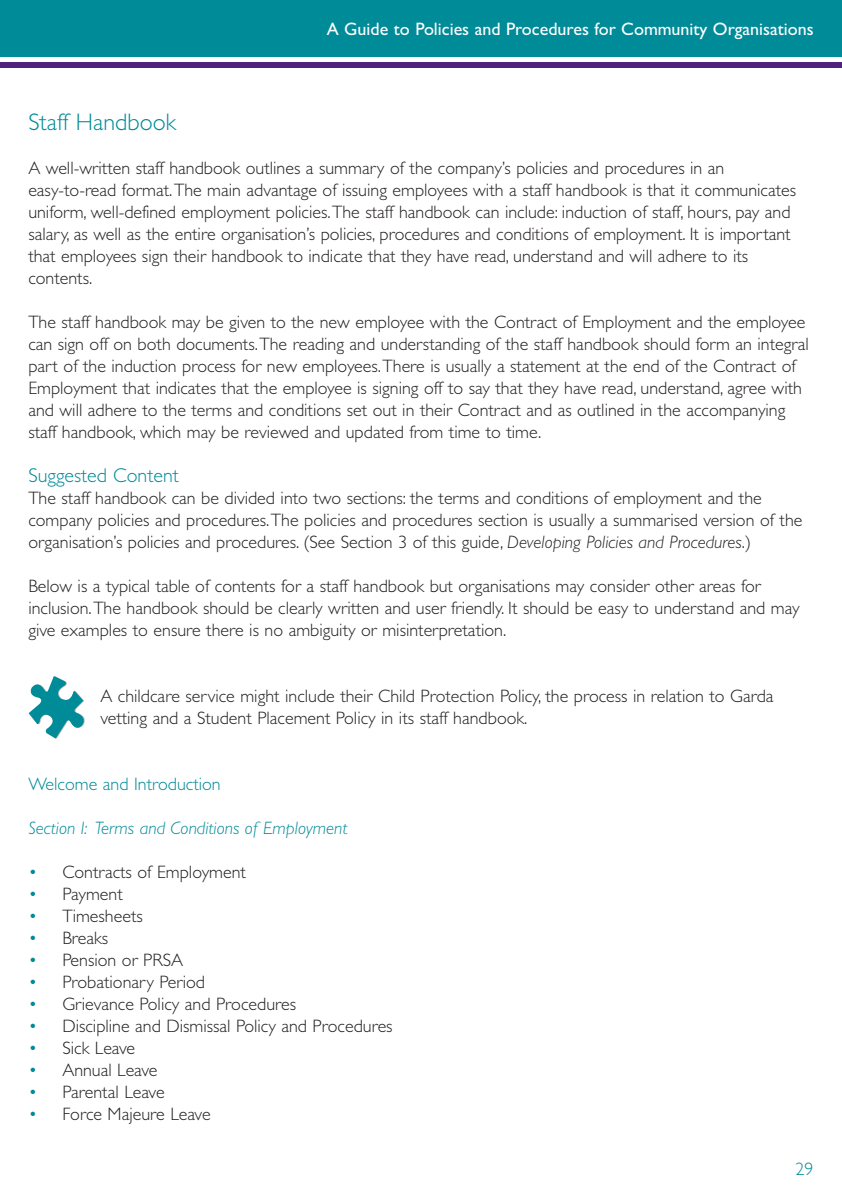
<style>
.page{position:relative;width:842px;height:1191px;background:#fff}
.page>*{position:absolute;margin:0;border:0;box-sizing:border-box;transform-origin:0 0}
.t1{font:300 24px "Gill Sans";color:#008b98}
.t2{font:300 20px "Gill Sans";color:#008b98}
.t3{font:300 18px/22px "Gill Sans";color:#231f20}
.t4{font:18px "Gill Sans";color:#fff}
.t5{font:italic 300 18px "Gill Sans";color:#008b98}
.t6{font:300 18px "Gill Sans";color:#008b98}
.s1{font-style:italic}
.s2{color:#008b98}
</style>
<div class="page">
<div style="left:0;top:0;width:842px;height:57px;background:#008b98"></div>
<div style="left:0;top:62px;width:842px;height:6px;background:#52227f"></div>
<svg style="left:28px;top:676px;width:57px;height:62px"></svg>
<p class="t4" style="left:327px;top:19px;width:488px">A Guide to Policies and Procedures for Community Organisations</p>
<h1 class="t1" style="left:28px;top:108px;width:149px">Staff Handbook</h1>
<p class="t3" style="left:28px;top:157px;width:769px">A well-written staff handbook outlines a summary of the company’s policies and procedures in an easy-to-read format.The main advantage of issuing employees with a staff handbook is that it communicates uniform, well-defined employment policies.The staff handbook can include: induction of staff, hours, pay and salary, as well as the entire organisation’s policies, procedures and conditions of employment. It is important that employees sign their handbook to indicate that they have read, understand and will adhere to its contents.</p>
<p class="t3" style="left:28px;top:311px;width:782px">The staff handbook may be given to the new employee with the Contract of Employment and the employee can sign off on both documents.The reading and understanding of the staff handbook should form an integral part of the induction process for new employees.There is usually a statement at the end of the Contract of Employment that indicates that the employee is signing off to say that they have read, understand, agree with and will adhere to the terms and conditions set out in their Contract and as outlined in the accompanying staff handbook, which may be reviewed and updated from time to time.</p>
<p class="t2" style="left:28px;top:463px;width:152px">Suggested Content</p>
<p class="t3" style="left:28px;top:487px;width:776px">The staff handbook can be divided into two sections: the terms and conditions of employment and the company policies and procedures.The policies and procedures section is usually a summarised version of the organisation’s policies and procedures. (See Section 3 of this guide, <span class="s1">Developing Policies and Procedures</span>.)</p>
<p class="t3" style="left:28px;top:575px;width:773px">Below is a typical table of contents for a staff handbook but organisations may consider other areas for inclusion.The handbook should be clearly written and user friendly. It should be easy to understand and may give examples to ensure there is no ambiguity or misinterpretation.</p>
<p class="t3" style="left:100px;top:685px;width:675px">A childcare service might include their Child Protection Policy, the process in relation to Garda vetting and a Student Placement Policy in its staff handbook.</p>
<p class="t6" style="left:28px;top:773px;width:194px">Welcome and Introduction</p>
<p class="t5" style="left:28px;top:817px;width:321px">Section I: Terms and Conditions of Employment</p>
<p class="t3" style="left:28px;top:861px;width:219px"><span class="s2">•</span> Contracts of Employment</p>
<p class="t3" style="left:28px;top:883px;width:96px"><span class="s2">•</span> Payment</p>
<p class="t3" style="left:28px;top:905px;width:116px"><span class="s2">•</span> Timesheets</p>
<p class="t3" style="left:28px;top:927px;width:81px"><span class="s2">•</span> Breaks</p>
<p class="t3" style="left:28px;top:949px;width:156px"><span class="s2">•</span> Pension or PRSA</p>
<p class="t3" style="left:28px;top:971px;width:178px"><span class="s2">•</span> Probationary Period</p>
<p class="t3" style="left:28px;top:993px;width:269px"><span class="s2">•</span> Grievance Policy and Procedures</p>
<p class="t3" style="left:28px;top:1015px;width:366px"><span class="s2">•</span> Discipline and Dismissal Policy and Procedures</p>
<p class="t3" style="left:28px;top:1037px;width:108px"><span class="s2">•</span> Sick Leave</p>
<p class="t3" style="left:28px;top:1059px;width:131px"><span class="s2">•</span> Annual Leave</p>
<p class="t3" style="left:28px;top:1081px;width:138px"><span class="s2">•</span> Parental Leave</p>
<p class="t3" style="left:28px;top:1103px;width:184px"><span class="s2">•</span> Force Majeure Leave</p>
<p class="t6" style="left:796px;top:1158px;width:19px">29</p>
</div>
